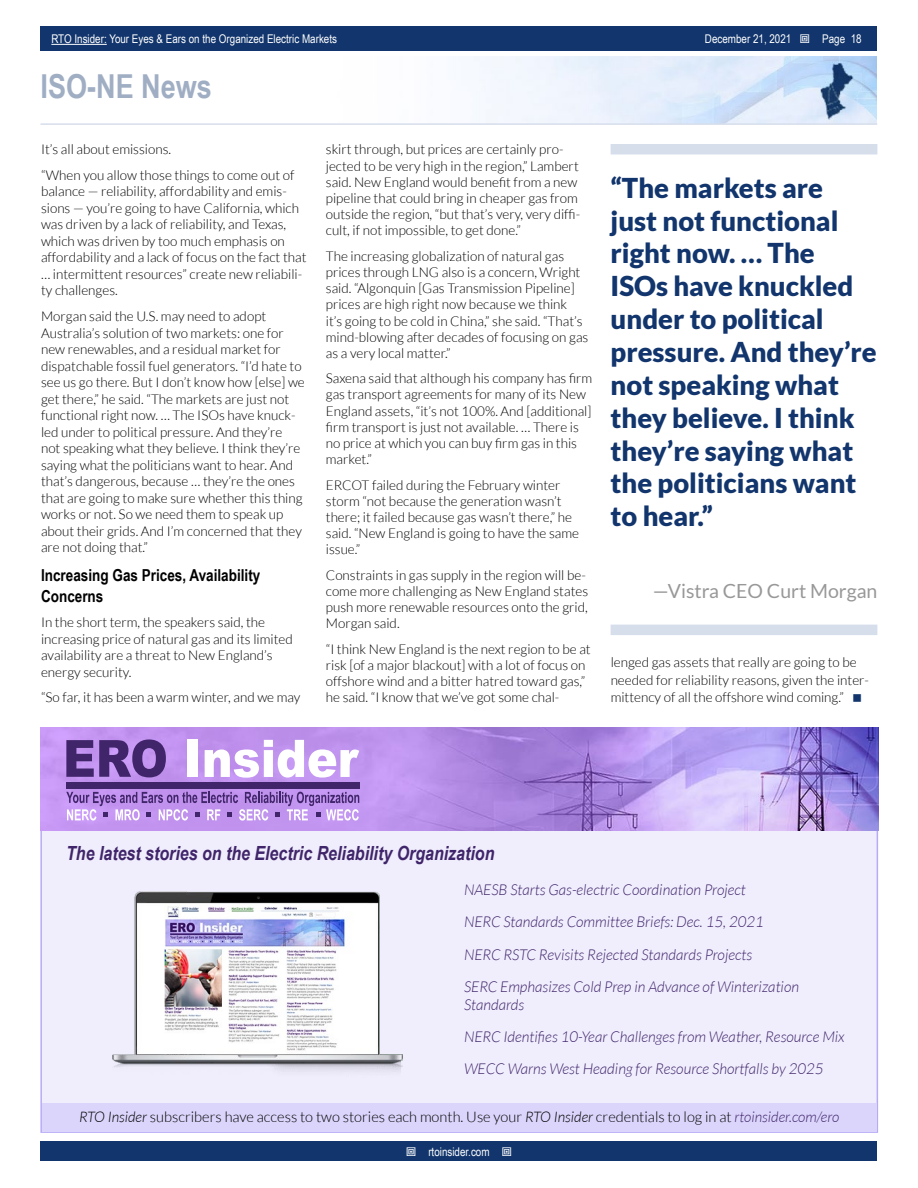
<style>
.page{position:relative;width:918px;height:1188px;background:#fff}
.page>*{position:absolute;margin:0;border:0;box-sizing:border-box;transform-origin:0 0}
.t1{font:700 33px "Arial Narrow";color:#a0aec4}
.t2{font:900 27.3px/32.8px "Lato";color:#11356c}
.t3{font:italic 700 19.5px "Arial Narrow";color:#40256a}
.t4{font:19.5px "Lato";color:#989898}
.t5{font:700 16.5px/20.1px "Arial Narrow";color:#000}
.t6{font:italic 300 15px/32.2px "Lato";color:#40256a}
.t7{font:300 14.7px "Lato";color:#000}
.t8{font:300 13.5px/16.2px "Lato";color:#000}
.t9{font:12px "Arial Narrow";color:#fff}
.s1{font-style:italic}
.s2{font-style:italic;color:#40256a}
</style>
<div class="page">
<div style="left:41px;top:1142px;width:836px;height:19px;background:#11356c"></div>
<div style="left:41px;top:27px;width:836px;height:24px;background:#11356c"></div>
<hr style="left:51px;top:44px;width:56px;height:1px;background:#fff">
<img style="left:474px;top:56px;width:403px;height:67px">
<hr style="left:40px;top:123px;width:837px;height:2px;background:#d6deec">
<div style="left:611px;top:144px;width:266px;height:10px;background:#d6deec"></div>
<div style="left:611px;top:625px;width:266px;height:10px;background:#d6deec"></div>
<div style="left:40px;top:728px;width:838px;height:405px;background:#f0eefd;border:2px solid #b6abf7"></div>
<img style="left:40px;top:728px;width:838px;height:102px">
<div style="left:188px;top:740px;width:10px;height:37px;background:#fff"></div>
<svg style="left:205px;top:740px;width:154px;height:38px;background:#ddc6f5"></svg>
<div style="left:66px;top:782px;width:293px;height:7px;background:#41256a"></div>
<svg style="left:66px;top:739px;width:100px;height:38px;background:#704d9b"></svg>
<svg style="left:66px;top:792px;width:293px;height:29px;background:#b38dda"></svg>
<img style="left:112px;top:891px;width:291px;height:181px">
<div style="left:42px;top:1103px;width:835px;height:28px;background:#dbd5fb"></div>
<p class="t9" style="left:51px;top:30px;width:287px">RTO Insider: Your Eyes &amp; Ears on the Organized Electric Markets</p>
<p class="t9" style="left:705px;top:30px;width:88px">December 21, 2021</p>
<p class="t9" style="left:822px;top:30px;width:41px">Page 18</p>
<h1 class="t1" style="left:40px;top:61px;width:173px">ISO-NE News</h1>
<p class="t8" style="left:41px;top:137px;width:255px;line-height:25.5px">It’s all about emissions.<br>“When you allow those things to come out of</p>
<p class="t8" style="left:41px;top:183px;width:267px">balance — reliability, affordability and emis&shy;sions — you’re going to have California, which was driven by a lack of reliability, and Texas, which was driven by too much emphasis on affordability and a lack of focus on the fact that … intermittent resources” create new reliabili&shy;ty challenges.</p>
<p class="t8" style="left:41px;top:308px;width:265px">Morgan said the U.S. may need to adopt Australia’s solution of two markets: one for new renewables, and a residual market for dispatchable fossil fuel generators. “I’d hate to see us go there. But I don’t know how [else] we get there,” he said. “The markets are just not functional right now. … The ISOs have knuck&shy;led under to political pressure. And they’re not speaking what they believe. I think they’re saying what the politicians want to hear. And that’s dangerous, because … they’re the ones that are going to make sure whether this thing works or not. So we need them to speak up about their grids. And I’m concerned that they are not doing that.”</p>
<p class="t5" style="left:41px;top:565px;width:221px">Increasing Gas Prices, Availability<br>Concerns</p>
<p class="t8" style="left:41px;top:614px;width:253px">In the short term, the speakers said, the increasing price of natural gas and its limited availability are a threat to New England’s energy security.</p>
<p class="t8" style="left:41px;top:689px;width:261px">“So far, it has been a warm winter, and we may</p>
<p class="t8" style="left:326px;top:141px;width:256px">skirt through, but prices are certainly pro&shy;jected to be very high in the region,” Lambert said. New England would benefit from a new pipeline that could bring in cheaper gas from outside the region, “but that’s very, very diffi&shy;cult, if not impossible, to get done.”</p>
<p class="t8" style="left:326px;top:248px;width:264px">The increasing globalization of natural gas prices through LNG also is a concern, Wright said. “Algonquin [Gas Transmission Pipeline] prices are high right now because we think<br>it’s going to be cold in China,” she said. “That’s mind-blowing after decades of focusing on gas as a very local matter.”</p>
<p class="t8" style="left:326px;top:370px;width:268px">Saxena said that although his company has firm gas transport agreements for many of its New England assets, “it’s not 100%. And [additional] firm transport is just not available. … There is no price at which you can buy firm gas in this market.”</p>
<p class="t8" style="left:326px;top:477px;width:255px">ERCOT failed during the February winter storm “not because the generation wasn’t there; it failed because gas wasn’t there,” he said. “New England is going to have the same issue.”</p>
<p class="t8" style="left:326px;top:567px;width:264px">Constraints in gas supply in the region will be&shy;come more challenging as New England states push more renewable resources onto the grid, Morgan said.</p>
<p class="t8" style="left:326px;top:641px;width:266px">“I think New England is the next region to be at risk [of a major blackout] with a lot of focus on offshore wind and a bitter hatred toward gas,” he said. “I know that we’ve got some chal-</p>
<h2 class="t2" style="left:611px;top:171px;width:268px">“The markets are<br>just not functional right now. … The<br>ISOs have knuckled under to political pressure. And they’re not speaking what they believe. I think they’re saying what the politicians want to hear.”</h2>
<h3 class="t4" style="left:653px;top:580px;width:226px">—Vistra CEO Curt Morgan</h3>
<p class="t8" style="left:611px;top:654px;width:260px;line-height:17.4px">lenged gas assets that really are going to be needed for reliability reasons, given the inter&shy;mittency of all the offshore wind coming.”</p>
<h3 class="t3" style="left:66px;top:838px;width:430px">The latest stories on the Electric Reliability Organization</h3>
<p class="t6" style="left:464px;top:874px;width:337px">NAESB Starts Gas-electric Coordination Project<br>NERC Standards Committee Briefs: Dec. 15, 2021<br>NERC RSTC Revisits Rejected Standards Projects<br>SERC Emphasizes Cold Prep in Advance of Winterization</p>
<p class="t6" style="left:464px;top:989px;width:382px">Standards<br>NERC Identifies 10-Year Challenges from Weather, Resource Mix<br>WECC Warns West Heading for Resource Shortfalls by 2025</p>
<p class="t7" style="left:79px;top:1108px;width:762px"><span class="s1">RTO Insider</span> subscribers have access to two stories each month. Use your <span class="s1">RTO Insider</span> credentials to log in at <span class="s2">rtoinsider.com/ero</span></p>
<p class="t9" style="left:428px;top:1143px;width:63px">rtoinsider.com</p>
</div>
